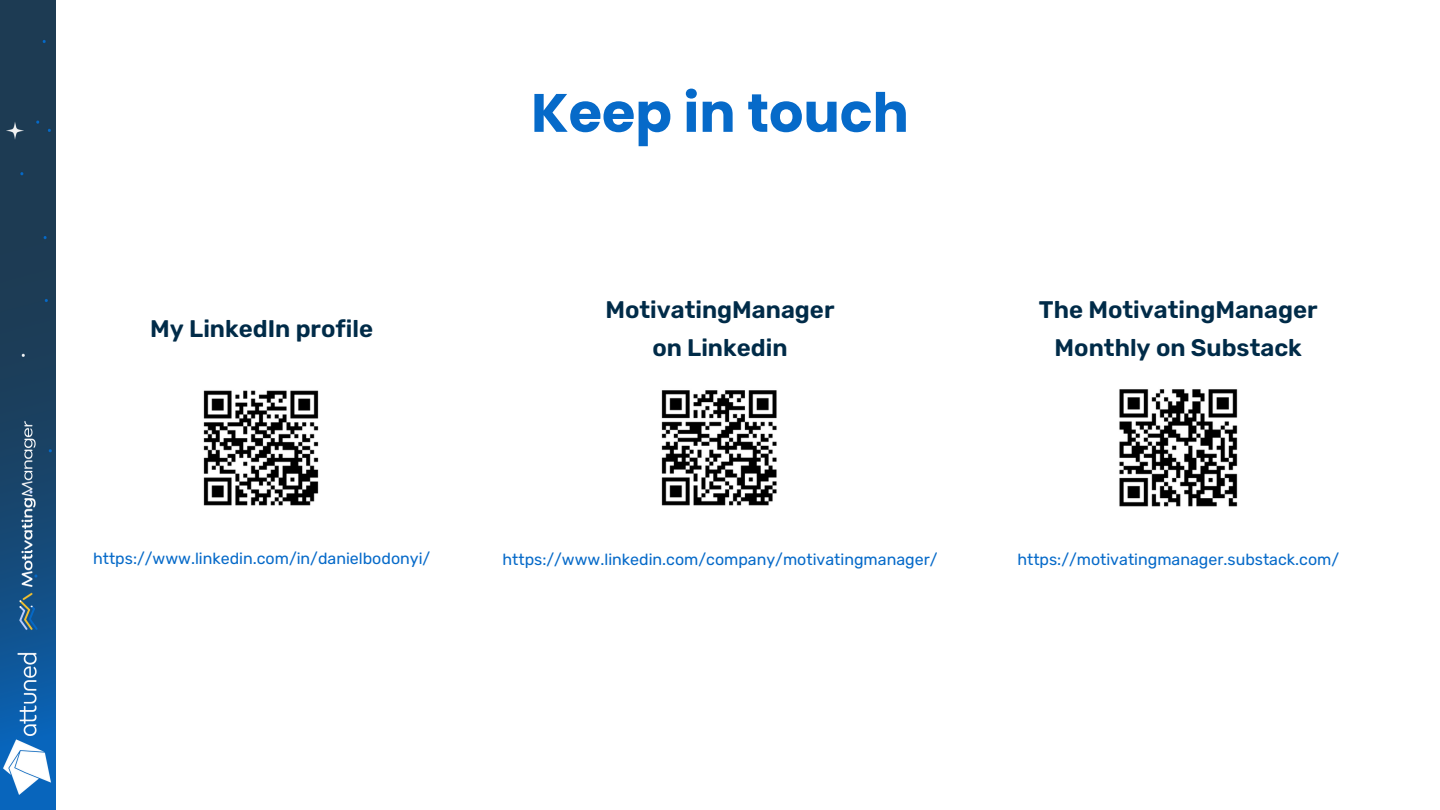
<style>
.page{position:relative;width:1440px;height:810px;background:#fff}
.page>*{position:absolute;margin:0;border:0;box-sizing:border-box;transform-origin:0 0}
.t1{font:700 54px "Poppins";color:#066ac9}
.t2{font:600 24px/38.2px "Rubik";color:#002b48;text-align:center}
.t3{font:16px "Rubik";color:#066ac9}
</style>
<div class="page">
<img style="left:0;top:0;width:56px;height:810px">
<img style="left:0;top:418px;width:56px;height:215px">
<img style="left:2px;top:652px;width:50px;height:144px">
<img style="left:203px;top:390px;width:116px;height:116px">
<img style="left:661px;top:390px;width:116px;height:116px">
<img style="left:1119px;top:389px;width:119px;height:118px">
<h2 class="t2" style="left:150px;top:310px;width:224px">My LinkedIn profile</h2>
<h1 class="t1" style="left:531px;top:75px;width:379px">Keep in touch</h1>
<h2 class="t2" style="left:605px;top:291px;width:231px">MotivatingManager on Linkedin</h2>
<h2 class="t2" style="left:1039px;top:291px;width:280px">The MotivatingManager<br>Monthly on Substack</h2>
<p class="t3" style="left:93px;top:549px;width:339px">https://www.linkedin.com/in/danielbodonyi/</p>
<p class="t3" style="left:503px;top:550px;width:436px">https://www.linkedin.com/company/motivatingmanager/</p>
<p class="t3" style="left:1017px;top:550px;width:323px">https://motivatingmanager.substack.com/</p>
</div>
